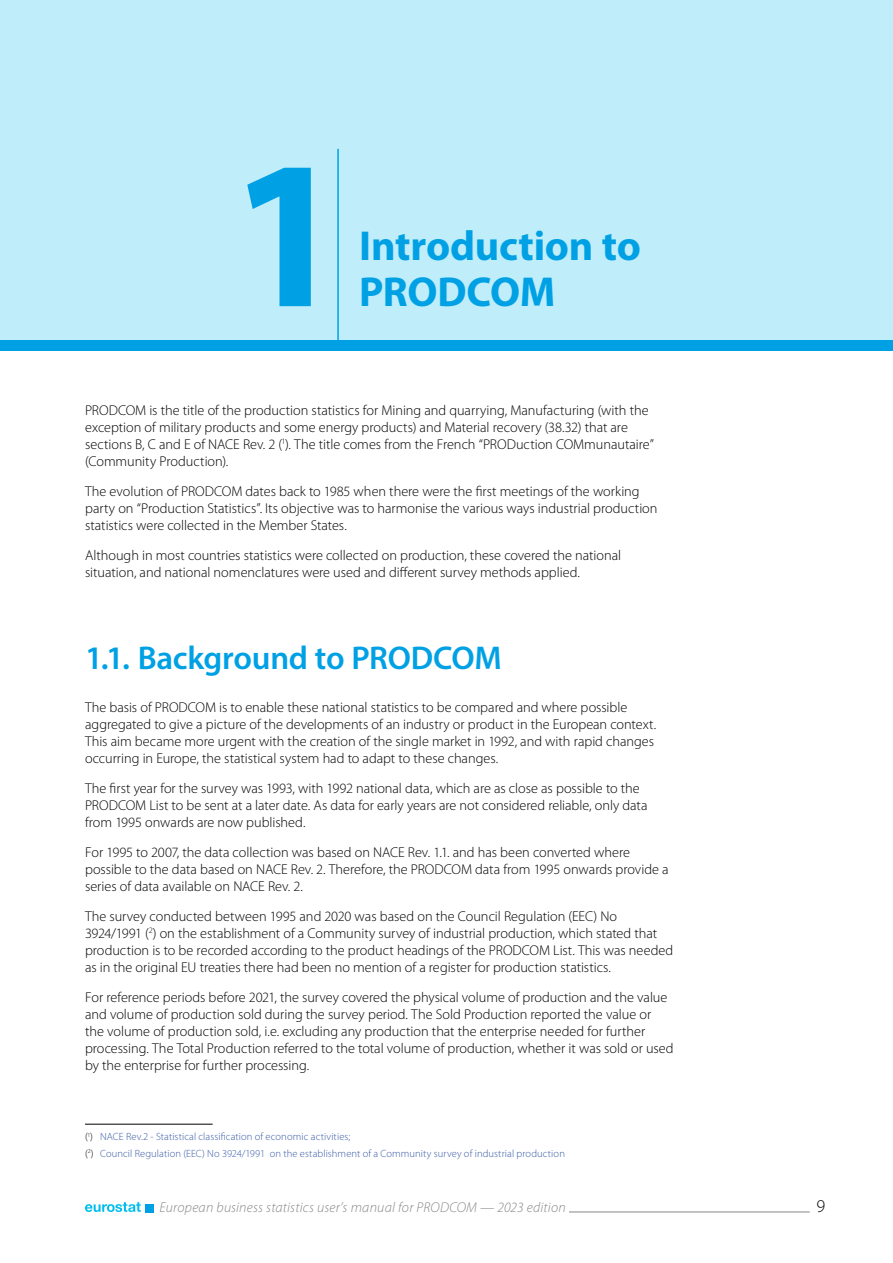
<style>
.page{position:relative;width:893px;height:1263px;background:#fff}
.page>*{position:absolute;margin:0;border:0;box-sizing:border-box;transform-origin:0 0}
.t1{font:700 213px "Myriad Pro";color:#00a1e4}
.page_separators_Chapter_title{font:700 42px "Myriad Pro";letter-spacing:-.01em;color:#00a1e4}
.t2{font:600 33px "Myriad Pro";letter-spacing:-.01em;color:#00a1e4}
.t3{font:300 18px "Myriad Pro";color:#000}
.body_body{font:300 14.25px/17.1px "Myriad Pro";color:#000}
.t4{font:italic 300 14.25px "Myriad Pro";letter-spacing:.015em;color:#878787}
.body_body-2{font:300 10.5px "Myriad Pro";letter-spacing:.01em;color:#3a5ba7}
.s1{color:#000}
</style>
<div class="page">
<hr style="left:569px;top:1211px;width:241px;height:1px;background:#878787">
<svg style="left:85px;top:1202px;width:56px;height:10px"></svg>
<div style="left:145px;top:1204px;width:9px;height:8px;background:#00a1e4"></div>
<div style="left:0;top:0;width:893px;height:340px;background:#bfedfa"></div>
<div style="left:0;top:340px;width:893px;height:11px;background:#00a1e4"></div>
<hr style="left:337px;top:149px;width:2px;height:196px;background:#00a1e4">
<hr style="left:85px;top:1124px;width:128px;height:1px;background:#000">
<h1 class="t1" style="left:246px;top:95px;width:83px">1</h1>
<h1 class="page_separators_Chapter_title" style="left:359px;top:218px;width:283px">Introduction to</h1>
<h1 class="page_separators_Chapter_title" style="left:359px;top:265px;width:198px">PRODCOM</h1>
<p class="body_body" style="left:85px;top:402px;width:570px">PRODCOM is the title of the production statistics for Mining and quarrying, Manufacturing (with the exception of military products and some energy products) and Material recovery (38.32) that are sections B, C and E of NACE Rev. 2 (<sup>1</sup>). The title comes from the French “PRODuction COMmunautaire” (Community Production).</p>
<p class="body_body" style="left:85px;top:483px;width:574px">The evolution of PRODCOM dates back to 1985 when there were the first meetings of the working party on “Production Statistics”. Its objective was to harmonise the various ways industrial production statistics were collected in the Member States.</p>
<p class="body_body" style="left:85px;top:547px;width:538px">Although in most countries statistics were collected on production, these covered the national situation, and national nomenclatures were used and different survey methods applied.</p>
<p class="t2" style="left:85px;top:637px;width:418px">1.1. Background to PRODCOM</p>
<p class="body_body" style="left:85px;top:698px;width:573px">The basis of PRODCOM is to enable these national statistics to be compared and where possible aggregated to give a picture of the developments of an industry or product in the European context.<br>This aim became more urgent with the creation of the single market in 1992, and with rapid changes occurring in Europe, the statistical system had to adapt to these changes.</p>
<p class="body_body" style="left:85px;top:780px;width:564px">The first year for the survey was 1993, with 1992 national data, which are as close as possible to the<br>PRODCOM List to be sent at a later date. As data for early years are not considered reliable, only data from 1995 onwards are now published.</p>
<p class="body_body" style="left:85px;top:844px;width:585px">For 1995 to 2007, the data collection was based on NACE Rev. 1.1. and has been converted where possible to the data based on NACE Rev. 2. Therefore, the PRODCOM data from 1995 onwards provide a series of data available on NACE Rev. 2.</p>
<p class="body_body" style="left:85px;top:908px;width:590px">The survey conducted between 1995 and 2020 was based on the Council Regulation (EEC) No 3924/1991 (<sup>2</sup>) on the establishment of a Community survey of industrial production, which stated that production is to be recorded according to the product headings of the PRODCOM List. This was needed as in the original EU treaties there had been no mention of a register for production statistics.</p>
<p class="body_body" style="left:85px;top:989px;width:590px">For reference periods before 2021, the survey covered the physical volume of production and the value and volume of production sold during the survey period. The Sold Production reported the value or the volume of production sold, i.e. excluding any production that the enterprise needed for further processing. The Total Production referred to the total volume of production, whether it was sold or used by the enterprise for further processing.</p>
<p class="body_body-2" style="left:85px;top:1131px;width:267px"><span class="s1">(</span><sup>1</sup><span class="s1">)</span> NACE Rev.2 - Statistical classification of economic activities;</p>
<p class="body_body-2" style="left:85px;top:1147px;width:481px"><span class="s1">(</span><sup>2</sup><span class="s1">)</span> Council Regulation (EEC) No 3924/1991 on the establishment of a Community survey of industrial production</p>
<p class="t4" style="left:159px;top:1200px;width:408px">European business statistics user’s manual for PRODCOM — 2023 edition</p>
<p class="t3" style="left:816px;top:1196px;width:10px">9</p>
</div>
